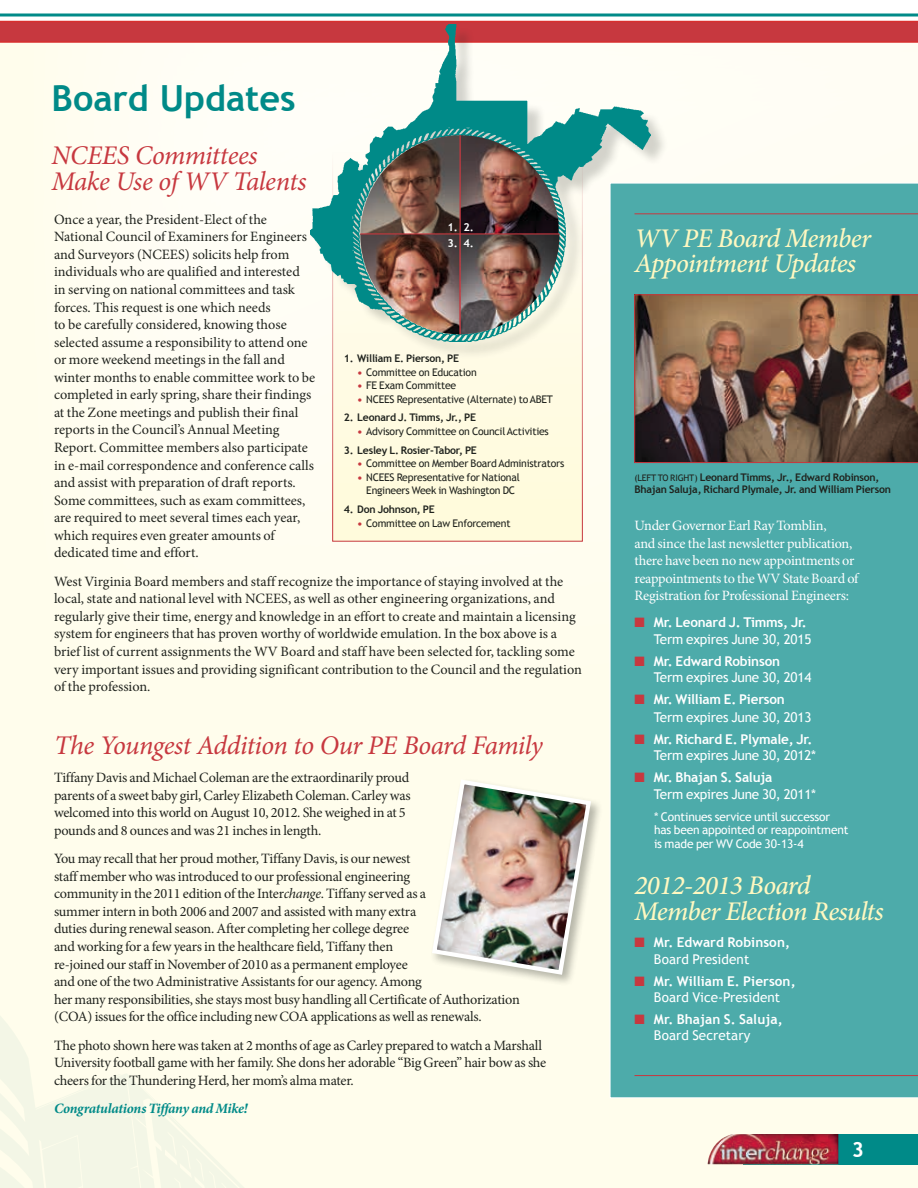
<style>
.page{position:relative;width:918px;height:1188px;background:#fff}
.page>*{position:absolute;margin:0;border:0;box-sizing:border-box;transform-origin:0 0}
.t1{font:700 36px "Trebuchet MS";color:#008a88}
.t2{font:italic 27px/25.5px "Minion Pro";letter-spacing:-.02em;color:#c7383f}
.t3{font:italic 500 27px/25.5px "Minion Pro";letter-spacing:-.025em;color:#fff8c1}
.t4{font:700 21px "Trebuchet MS";color:#fff}
.t5{font:14.25px/17.5px "Minion Pro";letter-spacing:-.01em;color:#20231e}
.t6{font:14.25px/17.5px "Minion Pro";letter-spacing:-.02em;color:#fff}
.t7{font:italic 700 14.25px "Minion Pro";letter-spacing:-.02em;color:#008a88}
.t8{font:13.5px/16.5px "Trebuchet MS";letter-spacing:-.015em;color:#fff}
.t9{font:700 13.5px/16.5px "Trebuchet MS";letter-spacing:.005em;color:#fff}
.t10{font:700 13.5px/16.5px "Trebuchet MS";letter-spacing:-.015em;color:#fff;text-align:right}
.t11{font:12px/13.5px "Trebuchet MS";letter-spacing:-.015em;color:#fff}
.t12{font:700 10.95px "Trebuchet MS";color:#fff}
.t13{font:10.5px/13.5px "Trebuchet MS";letter-spacing:-.02em;color:#20231e;text-align:center}
.t14{font:700 10.5px/11.6px "Trebuchet MS";letter-spacing:-.02em;color:#20231e}
.t15{font:9px "Trebuchet MS";color:#20231e}
.s1{font-weight:700;color:#c7383f}
.s2{font-style:italic}
.s3{font-weight:400;font-size:9px}
.s4{color:#c7383f}
.s5{font-weight:700}
.s6{font-weight:400}
</style>
<div class="page">
<div style="left:0;top:24px;width:918px;height:1164px;background:#fffdec"></div>
<svg style="left:0;top:1016px;width:244px;height:172px"></svg>
<div style="left:24px;top:0;width:894px;height:713px;background:#fffdf1"></div>
<div style="left:610px;top:183px;width:308px;height:915px;background:#4dabaa"></div>
<hr style="left:0;top:14px;width:918px;height:2px;background:#008a88">
<div style="left:743px;top:1134px;width:175px;height:30px;background:#008a88"></div>
<img style="left:708px;top:1134px;width:130px;height:30px">
<img style="left:634px;top:294px;width:284px;height:169px">
<svg style="left:0;top:21px;width:918px;height:22px;background:#ca383e"></svg>
<div style="left:430px;top:777px;width:173px;height:210px;background:#20231e;opacity:.33"></div>
<img style="left:430px;top:777px;width:163px;height:200px">
<hr style="left:635px;top:213px;width:283px;height:1px;background:#c7383f">
<hr style="left:635px;top:1075px;width:283px;height:1px;background:#c7383f">
<div style="left:332px;top:151px;width:251px;height:391px;background:#fffbdc;border:1px solid #c7383f"></div>
<div style="left:314px;top:27px;width:355px;height:333px;background:#20231e;opacity:.2"></div>
<img style="left:311px;top:24px;width:340px;height:318px">
<img style="left:360px;top:135px;width:199px;height:199px">
<h1 class="t1" style="left:52px;top:75px;width:246px">Board Updates</h1>
<h2 class="t2" style="left:52px;top:143px;width:256px">NCEES Committees<br>Make Use of WV Talents</h2>
<p class="t5" style="left:54px;top:211px;width:263px">Once a year, the President-Elect of the National Council of Examiners for Engineers and Surveyors (NCEES) solicits help from individuals who are qualified and interested<br>in serving on national committees and task forces. This request is one which needs<br>to be carefully considered, knowing those selected assume a responsibility to attend one or more weekend meetings in the fall and winter months to enable committee work to be completed in early spring, share their findings at the Zone meetings and publish their final reports in the Council’s Annual Meeting Report. Committee members also participate in e-mail correspondence and conference calls and assist with preparation of draft reports.<br>Some committees, such as exam committees, are required to meet several times each year, which requires even greater amounts of dedicated time and effort.</p>
<p class="t5" style="left:54px;top:572px;width:529px">West Virginia Board members and staff recognize the importance of staying involved at the local, state and national level with NCEES, as well as other engineering organizations, and regularly give their time, energy and knowledge in an effort to create and maintain a licensing system for engineers that has proven worthy of worldwide emulation. In the box above is a brief list of current assignments the WV Board and staff have been selected for, tackling some very important issues and providing significant contribution to the Council and the regulation of the profession.</p>
<p class="t12" style="left:447px;top:220px;width:28px">1. 2.</p>
<p class="t12" style="left:447px;top:236px;width:28px">3. 4.</p>
<p class="t14" style="left:344px;top:353px;width:117px">1. William E. Pierson, PE</p>
<p class="t13" style="left:357px;top:365px;width:121px"><span class="s1">•</span> Committee on Education</p>
<p class="t13" style="left:357px;top:379px;width:101px"><span class="s1">•</span> FE Exam Committee</p>
<p class="t13" style="left:357px;top:392px;width:197px"><span class="s1">•</span> NCEES Representative (Alternate) to ABET</p>
<p class="t14" style="left:344px;top:412px;width:134px">2. Leonard J. Timms, Jr., PE</p>
<p class="t13" style="left:357px;top:425px;width:193px"><span class="s1">•</span> Advisory Committee on Council Activities</p>
<p class="t14" style="left:344px;top:444px;width:135px">3. Lesley L. Rosier-Tabor, PE</p>
<p class="t13" style="left:357px;top:457px;width:209px"><span class="s1">•</span> Committee on Member Board Administrators</p>
<p class="t13" style="left:357px;top:471px;width:164px"><span class="s1">•</span> NCEES Representative for National<br>Engineers Week in Washington DC</p>
<p class="t14" style="left:344px;top:504px;width:93px">4. Don Johnson, PE</p>
<p class="t13" style="left:357px;top:516px;width:155px"><span class="s1">•</span> Committee on Law Enforcement</p>
<h2 class="t2" style="left:54px;top:732px;width:490px">The Youngest Addition to Our PE Board Family</h2>
<p class="t5" style="left:54px;top:769px;width:358px">Tiffany Davis and Michael Coleman are the extraordinarily proud parents of a sweet baby girl, Carley Elizabeth Coleman. Carley was welcomed into this world on August 10, 2012. She weighed in at 5 pounds and 8 ounces and was 21 inches in length.</p>
<p class="t5" style="left:54px;top:850px;width:467px">You may recall that her proud mother, Tiffany Davis, is our newest<br>staff member who was introduced to our professional engineering<br>community in the 2011 edition of the Inter<span class="s2">change</span>. Tiffany served as a<br>summer intern in both 2006 and 2007 and assisted with many extra<br>duties during renewal season. After completing her college degree<br>and working for a few years in the healthcare field, Tiffany then<br>re-joined our staff in November of 2010 as a permanent employee<br>and one of the two Administrative Assistants for our agency. Among<br>her many responsibilities, she stays most busy handling all Certificate of Authorization (COA) issues for the office including new COA applications as well as renewals.</p>
<p class="t5" style="left:54px;top:1036px;width:494px">The photo shown here was taken at 2 months of age as Carley prepared to watch a Marshall<br>University football game with her family. She dons her adorable “Big Green” hair bow as she cheers for the Thundering Herd, her mom’s alma mater.</p>
<p class="t7" style="left:54px;top:1098px;width:195px">Congratulations Tiffany and Mike!</p>
<h2 class="t3" style="left:634px;top:226px;width:238px">WV PE Board Member<br>Appointment Updates</h2>
<p class="t14" style="left:634px;top:472px;width:258px;text-indent:23px"><span class="s3">to ri ght)</span> Leonard Timms, Jr., Edward Robinson,<br>Bhajan Saluja, Richard Plymale, Jr. and William Pierson</p>
<p class="t6" style="left:634px;top:517px;width:225px">Under Governor Earl Ray Tomblin,<br>and since the last newsletter publication, there have been no new appointments or reappointments to the WV State Board of Registration for Professional Engineers:</p>
<p class="t8" style="left:654px;top:615px;width:159px;text-indent:-19px"><span class="s4">■</span> <span class="s5">Mr. Leonard J. Timms, Jr.<br></span>Term expires June 30, 2015</p>
<p class="t8" style="left:654px;top:653px;width:159px;text-indent:-19px"><span class="s4">■</span> <span class="s5">Mr. Edward Robinson<br></span>Term expires June 30, 2014</p>
<p class="t8" style="left:654px;top:691px;width:159px;line-height:17.5px;text-indent:-19px"><span class="s4">■</span> <span class="s5">Mr. William E. Pierson<br></span>Term expires June 30, 2013</p>
<p class="t10" style="left:634px;top:731px;width:183px"><span class="s4">■</span> Mr. Richard E. Plymale, Jr.<br><span class="s6">Term expires June 30, 2012*</span></p>
<p class="t8" style="left:654px;top:769px;width:164px;text-indent:-19px"><span class="s4">■</span> <span class="s5">Mr. Bhajan S. Saluja<br></span>Term expires June 30, 2011*</p>
<p class="t11" style="left:654px;top:810px;width:196px">* Continues service until successor has been appointed or reappointment is made per WV Code 30-13-4</p>
<h2 class="t3" style="left:635px;top:873px;width:251px">2012-2013 Board<br>Member Election Results</h2>
<p class="t9" style="left:654px;top:934px;width:138px;text-indent:-19px"><span class="s4">■</span> Mr. Edward Robinson,<br><span class="s6">Board President</span></p>
<p class="t9" style="left:635px;top:972px;width:163px;text-align:center"><span class="s4">■</span> Mr. William E. Pierson,<br><span class="s6">Board Vice-President</span></p>
<p class="t9" style="left:654px;top:1011px;width:130px;text-indent:-19px"><span class="s4">■</span> Mr. Bhajan S. Saluja,<br><span class="s6">Board Secretary</span></p>
<p class="t15" style="left:634px;top:473px;width:9px">(left</p>
<h3 class="t4" style="left:852px;top:1136px;width:14px">3</h3>
</div>
